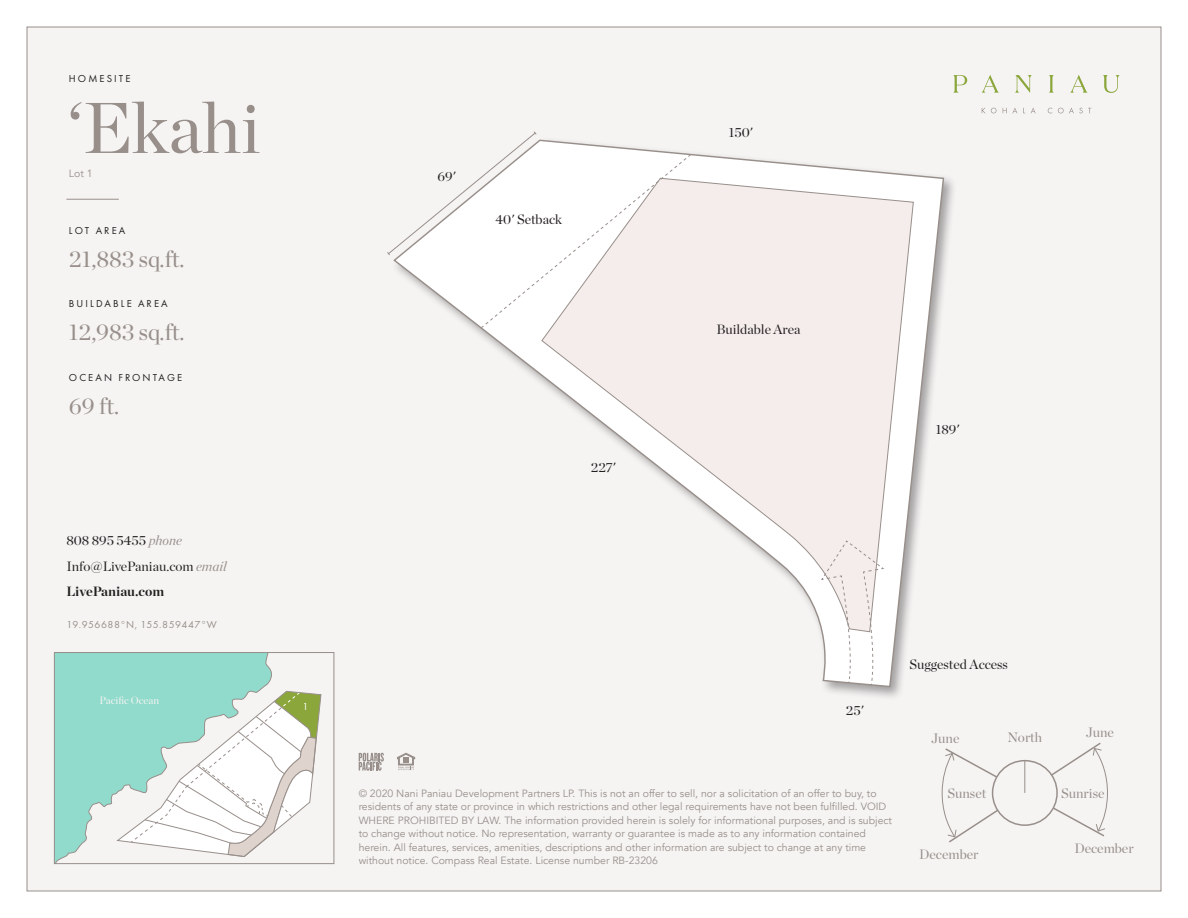
<style>
.page{position:relative;width:1188px;height:918px;background:#fff}
.page>*{position:absolute;margin:0;border:0;box-sizing:border-box;transform-origin:0 0}
.t1{font:71.7px "Chronicle Display";color:#988f8b}
.t2{font:23.25px "Chronicle Display";color:#988f8b}
.t3{font:13.65px "Chronicle Display";color:#988f8b}
.t4{font:13.5px "Chronicle Display";color:#231f20}
.t5{font:700 13.5px "Chronicle Display";color:#231f20}
.t6{font:10.5px/13.5px "Avenir";color:#988f8b}
.t7{font:10.5px "Futura";letter-spacing:.2em;color:#231f20}
.t8{font:10.5px "Futura";letter-spacing:.05em;color:#988f8b}
.t9{font:10.5px "Chronicle Display";color:#f5f4f3}
.t10{font:10.5px "Futura";color:#fff}
.s1{font-style:italic;color:#988f8b}
</style>
<div class="page">
<div style="left:27px;top:27px;width:1134px;height:864px;background:#f5f4f3;border:1px solid #988f8b"></div>
<svg style="left:953px;top:75px;width:167px;height:18px"></svg>
<svg style="left:982px;top:108px;width:109px;height:5px"></svg>
<svg style="left:56px;top:654px;width:216px;height:208px;background:#9fded1"></svg>
<div style="left:54px;top:652px;width:280px;height:212px;border:1px solid #988f8b"></div>
<hr style="left:66px;top:199px;width:53px;height:1px;background:#988f8b">
<div style="left:391px;top:137px;width:566px;height:563px;background:#231f20;opacity:.4"></div>
<svg style="left:393px;top:139px;width:552px;height:549px"></svg>
<svg style="left:541px;top:177px;width:373px;height:456px"></svg>
<svg style="left:387px;top:131px;width:305px;height:198px"></svg>
<svg style="left:397px;top:753px;width:18px;height:17px"></svg>
<svg style="left:359px;top:753px;width:25px;height:18px"></svg>
<svg style="left:941px;top:742px;width:167px;height:101px"></svg>
<svg style="left:820px;top:540px;width:65px;height:146px"></svg>
<svg style="left:116px;top:690px;width:206px;height:167px"></svg>
<p class="t7" style="left:69px;top:71px;width:63px">HOMESITE</p>
<p class="t1" style="left:68px;top:73px;width:195px">‘Ekahi</p>
<p class="t6" style="left:69px;top:167px;width:25px">Lot 1</p>
<p class="t7" style="left:69px;top:223px;width:58px">LOT AREA</p>
<p class="t2" style="left:69px;top:241px;width:117px">21,883 sq.ft.</p>
<p class="t7" style="left:69px;top:297px;width:100px">BUILDABLE AREA</p>
<p class="t2" style="left:69px;top:314px;width:117px">12,983 sq.ft.</p>
<p class="t7" style="left:69px;top:370px;width:115px">OCEAN FRONTAGE</p>
<p class="t2" style="left:69px;top:388px;width:52px">69 ft.</p>
<p class="t4" style="left:66px;top:530px;width:117px">808 895 5455 <span class="s1">phone</span></p>
<p class="t4" style="left:66px;top:555px;width:162px">Info@LivePaniau.com <span class="s1">email</span></p>
<p class="t5" style="left:66px;top:580px;width:99px">LivePaniau.com</p>
<p class="t8" style="left:66px;top:617px;width:152px">19.956688°N, 155.859447°W</p>
<p class="t9" style="left:100px;top:693px;width:61px">Pacific Ocean</p>
<p class="t10" style="left:302px;top:700px;width:7px">1</p>
<p class="t4" style="left:438px;top:166px;width:20px">69'</p>
<p class="t4" style="left:496px;top:209px;width:68px">40' Setback</p>
<p class="t4" style="left:591px;top:457px;width:27px">227'</p>
<p class="t4" style="left:729px;top:122px;width:26px">150'</p>
<p class="t4" style="left:716px;top:319px;width:86px">Buildable Area</p>
<p class="t4" style="left:936px;top:419px;width:25px">189'</p>
<p class="t4" style="left:846px;top:700px;width:20px">25'</p>
<p class="t6" style="left:359px;top:786px;width:535px">© 2020 Nani Paniau Development Partners LP. This is not an offer to sell, nor a solicitation of an offer to buy, to residents of any state or province in which restrictions and other legal requirements have not been fulfilled. VOID<br>WHERE PROHIBITED BY LAW. The information provided herein is solely for informational purposes, and is subject</p>
<p class="t6" style="left:359px;top:827px;width:509px">to change without notice. No representation, warranty or guarantee is made as to any information contained</p>
<p class="t6" style="left:359px;top:840px;width:509px">herein. All features, services, amenities, descriptions and other information are subject to change at any time</p>
<p class="t6" style="left:359px;top:854px;width:301px">without notice. Compass Real Estate. License number RB-23206</p>
<p class="t4" style="left:910px;top:654px;width:100px">Suggested Access</p>
<p class="t3" style="left:931px;top:728px;width:30px">June</p>
<p class="t3" style="left:1008px;top:727px;width:36px">North</p>
<p class="t3" style="left:947px;top:783px;width:40px">Sunset</p>
<p class="t3" style="left:919px;top:844px;width:61px">December</p>
<p class="t3" style="left:1086px;top:722px;width:30px">June</p>
<p class="t3" style="left:1061px;top:783px;width:45px">Sunrise</p>
<p class="t3" style="left:1074px;top:838px;width:61px">December</p>
</div>
